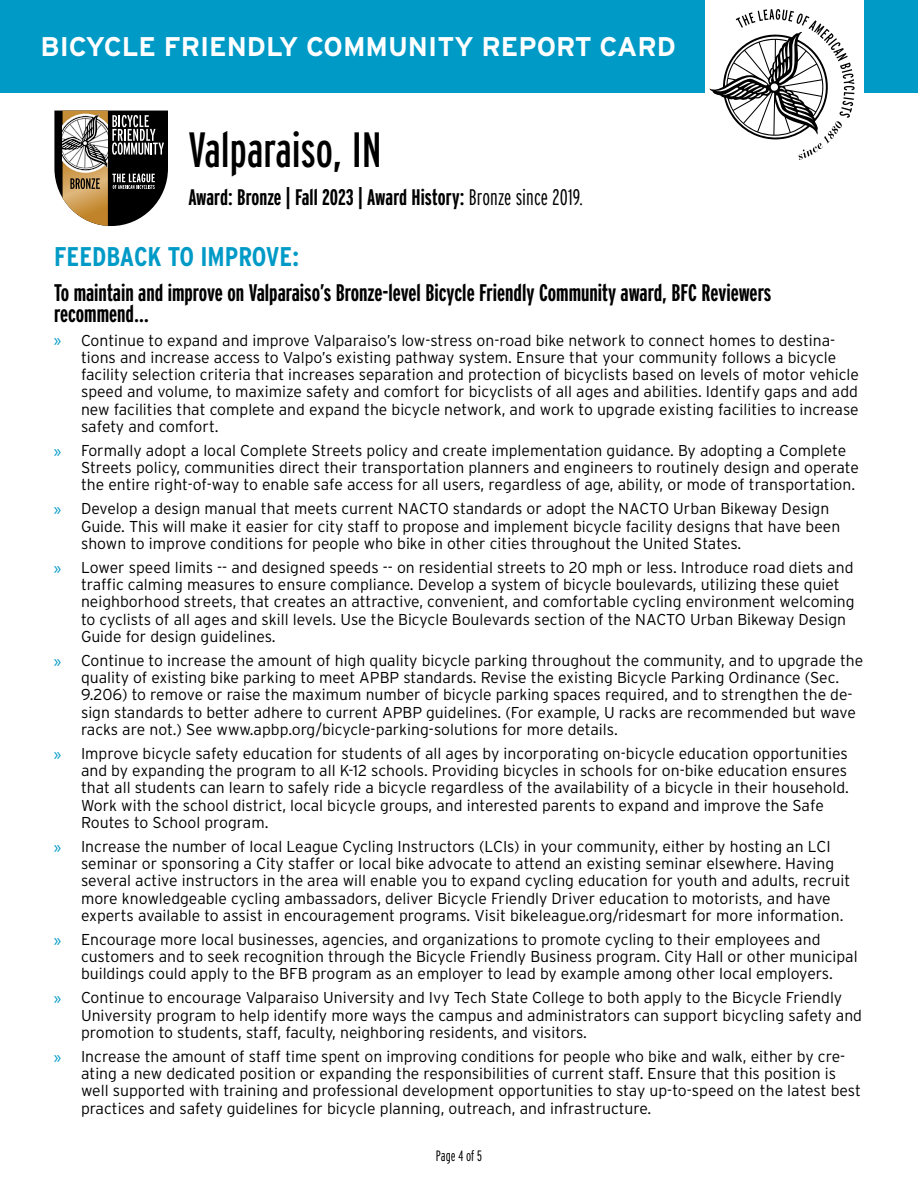
<style>
.page{position:relative;width:918px;height:1188px;background:#fff}
.page>*{position:absolute;margin:0;border:0;box-sizing:border-box;transform-origin:0 0}
.t1{font:extra-condensed 49.5px "Interstate";color:#000}
.t2{font:700 27px "Interstate";color:#fff}
.t3{font:700 27px "Interstate Condensed";color:#009ac7}
.t4{font:700 extra-condensed 24px/21px "Interstate";color:#000}
.t5{font:700 22.5px "Interstate Compressed";color:#000}
.t6{font:300 15.75px/17.2px "Interstate";color:#000}
.t7{font:300 extra-condensed 15px "Interstate";color:#000}
.s1{font-weight:300}
.s2{font-family:"Myriad Pro";font-weight:400;font-size:18px;color:#009ac7}
</style>
<div class="page">
<div style="left:0;top:0;width:918px;height:93px;background:#009ac7"></div>
<div style="left:705px;top:0;width:159px;height:162px;background:#fff"></div>
<svg style="left:54px;top:111px;width:114px;height:115px"></svg>
<svg style="left:709px;top:9px;width:146px;height:151px"></svg>
<h2 class="t2" style="left:40px;top:32px;width:637px">BICYCLE FRIENDLY COMMUNITY REPORT CARD</h2>
<h1 class="t1" style="left:188px;top:119px;width:195px">Valparaiso, IN</h1>
<h3 class="t5" style="left:188px;top:185px;width:396px">Award: Bronze | Fall 2023 | Award History: <span class="s1">Bronze since 2019.</span></h3>
<h2 class="t3" style="left:54px;top:242px;width:247px">FEEDBACK TO IMPROVE:</h2>
<h3 class="t4" style="left:54px;top:282px;width:719px">To maintain and improve on Valparaiso’s Bronze-level Bicycle Friendly Community award, BFC Reviewers recommend…</h3>
<p class="t6" style="left:81px;top:331px;width:780px;text-indent:-27px"><span class="s2">»</span> Continue to expand and improve Valparaiso’s low-stress on-road bike network to connect homes to destina&shy;tions and increase access to Valpo’s existing pathway system. Ensure that your community follows a bicycle facility selection criteria that increases separation and protection of bicyclists based on levels of motor vehicle speed and volume, to maximize safety and comfort for bicyclists of all ages and abilities. Identify gaps and add new facilities that complete and expand the bicycle network, and work to upgrade existing facilities to increase safety and comfort.</p>
<p class="t6" style="left:81px;top:442px;width:779px;text-indent:-27px"><span class="s2">»</span> Formally adopt a local Complete Streets policy and create implementation guidance. By adopting a Complete<br>Streets policy, communities direct their transportation planners and engineers to routinely design and operate the entire right-of-way to enable safe access for all users, regardless of age, ability, or mode of transportation.</p>
<p class="t6" style="left:81px;top:500px;width:761px;text-indent:-27px"><span class="s2">»</span> Develop a design manual that meets current NACTO standards or adopt the NACTO Urban Bikeway Design<br>Guide. This will make it easier for city staff to propose and implement bicycle facility designs that have been shown to improve conditions for people who bike in other cities throughout the United States.</p>
<p class="t6" style="left:81px;top:559px;width:775px;text-indent:-27px"><span class="s2">»</span> Lower speed limits -- and designed speeds -- on residential streets to 20 mph or less. Introduce road diets and traffic calming measures to ensure compliance. Develop a system of bicycle boulevards, utilizing these quiet neighborhood streets, that creates an attractive, convenient, and comfortable cycling environment welcoming to cyclists of all ages and skill levels. Use the Bicycle Boulevards section of the NACTO Urban Bikeway Design Guide for design guidelines.</p>
<p class="t6" style="left:81px;top:652px;width:784px;text-indent:-27px"><span class="s2">»</span> Continue to increase the amount of high quality bicycle parking throughout the community, and to upgrade the quality of existing bike parking to meet APBP standards. Revise the existing Bicycle Parking Ordinance (Sec.<br>9.206) to remove or raise the maximum number of bicycle parking spaces required, and to strengthen the de&shy;sign standards to better adhere to current APBP guidelines. (For example, U racks are recommended but wave racks are not.) See www.apbp.org/bicycle-parking-solutions for more details.</p>
<p class="t6" style="left:81px;top:745px;width:770px;text-indent:-27px"><span class="s2">»</span> Improve bicycle safety education for students of all ages by incorporating on-bicycle education opportunities and by expanding the program to all K-12 schools. Providing bicycles in schools for on-bike education ensures that all students can learn to safely ride a bicycle regardless of the availability of a bicycle in their household.<br>Work with the school district, local bicycle groups, and interested parents to expand and improve the Safe Routes to School program.</p>
<p class="t6" style="left:81px;top:838px;width:771px;text-indent:-27px"><span class="s2">»</span> Increase the number of local League Cycling Instructors (LCIs) in your community, either by hosting an LCI seminar or sponsoring a City staffer or local bike advocate to attend an existing seminar elsewhere. Having several active instructors in the area will enable you to expand cycling education for youth and adults, recruit more knowledgeable cycling ambassadors, deliver Bicycle Friendly Driver education to motorists, and have experts available to assist in encouragement programs. Visit bikeleague.org/ridesmart for more information.</p>
<p class="t6" style="left:81px;top:931px;width:778px;text-indent:-27px"><span class="s2">»</span> Encourage more local businesses, agencies, and organizations to promote cycling to their employees and customers and to seek recognition through the Bicycle Friendly Business program. City Hall or other municipal buildings could apply to the BFB program as an employer to lead by example among other local employers.</p>
<p class="t6" style="left:81px;top:989px;width:783px;text-indent:-27px"><span class="s2">»</span> Continue to encourage Valparaiso University and Ivy Tech State College to both apply to the Bicycle Friendly<br>University program to help identify more ways the campus and administrators can support bicycling safety and promotion to students, staff, faculty, neighboring residents, and visitors.</p>
<p class="t6" style="left:81px;top:1048px;width:782px;text-indent:-27px"><span class="s2">»</span> Increase the amount of staff time spent on improving conditions for people who bike and walk, either by cre&shy;ating a new dedicated position or expanding the responsibilities of current staff. Ensure that this position is well supported with training and professional development opportunities to stay up-to-speed on the latest best practices and safety guidelines for bicycle planning, outreach, and infrastructure.</p>
<p class="t7" style="left:436px;top:1147px;width:48px">Page 4 of 5</p>
</div>
